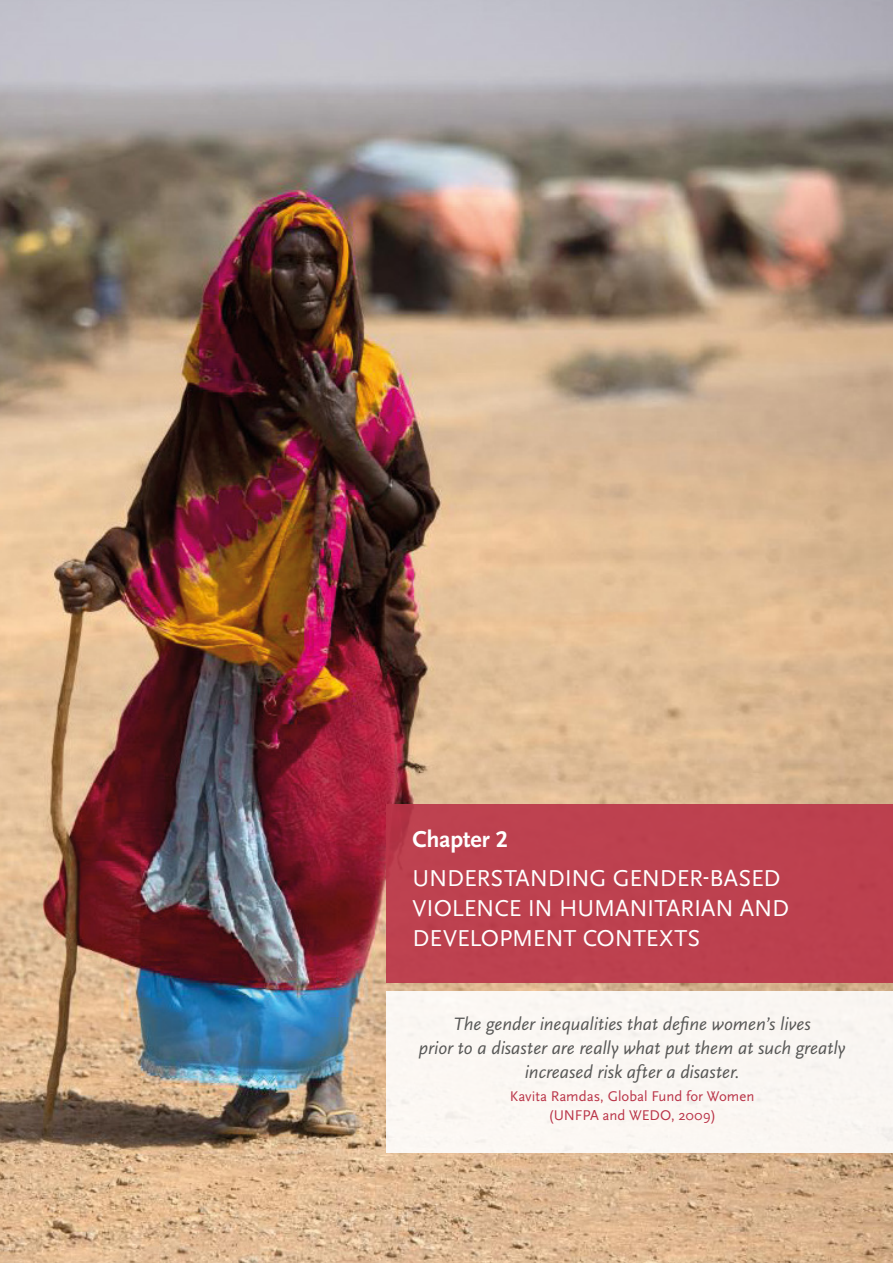
<style>
.page{position:relative;width:893px;height:1263px;background:#fff}
.page>*{position:absolute;margin:0;border:0;box-sizing:border-box;transform-origin:0 0}
.t1{font:24px/38.5px "Scala Sans OT";letter-spacing:-.005em;color:#fff}
.t2{font:italic 18.75px/24px "Scala Sans OT";color:#575756;text-align:center}
.t3{font:14.7px/19.2px "Scala Sans OT";color:#ba3448;text-align:center}
.s1{font-weight:700}
.s2{font-family:"Scala Sans Caps";font-weight:700}
</style>
<div class="page">
<img style="left:0;top:0;width:893px;height:1263px">
<div style="left:387px;top:804px;width:506px;height:178px;background:#bd414f"></div>
<div style="left:387px;top:991px;width:506px;height:162px;background:#fbf7f3"></div>
<p class="t1" style="left:412px;top:820px;width:370px"><span class="s1">Chapter</span> <span class="s2">2<br></span>UNDERSTANDING GENDER-BASED</p>
<p class="t1" style="left:413px;top:893px;width:378px;line-height:30px">VIOLENCE IN HUMANITARIAN AND<br>DEVELOPMENT CONTEXTS</p>
<p class="t2" style="left:419px;top:1012px;width:428px">The gender inequalities that define women’s lives<br>prior to a disaster are really what put them at such greatly increased risk after a disaster.</p>
<p class="t3" style="left:510px;top:1087px;width:246px">Kavita Ramdas, Global Fund for Women (UNFPA and WEDO, 2009)</p>
</div>
